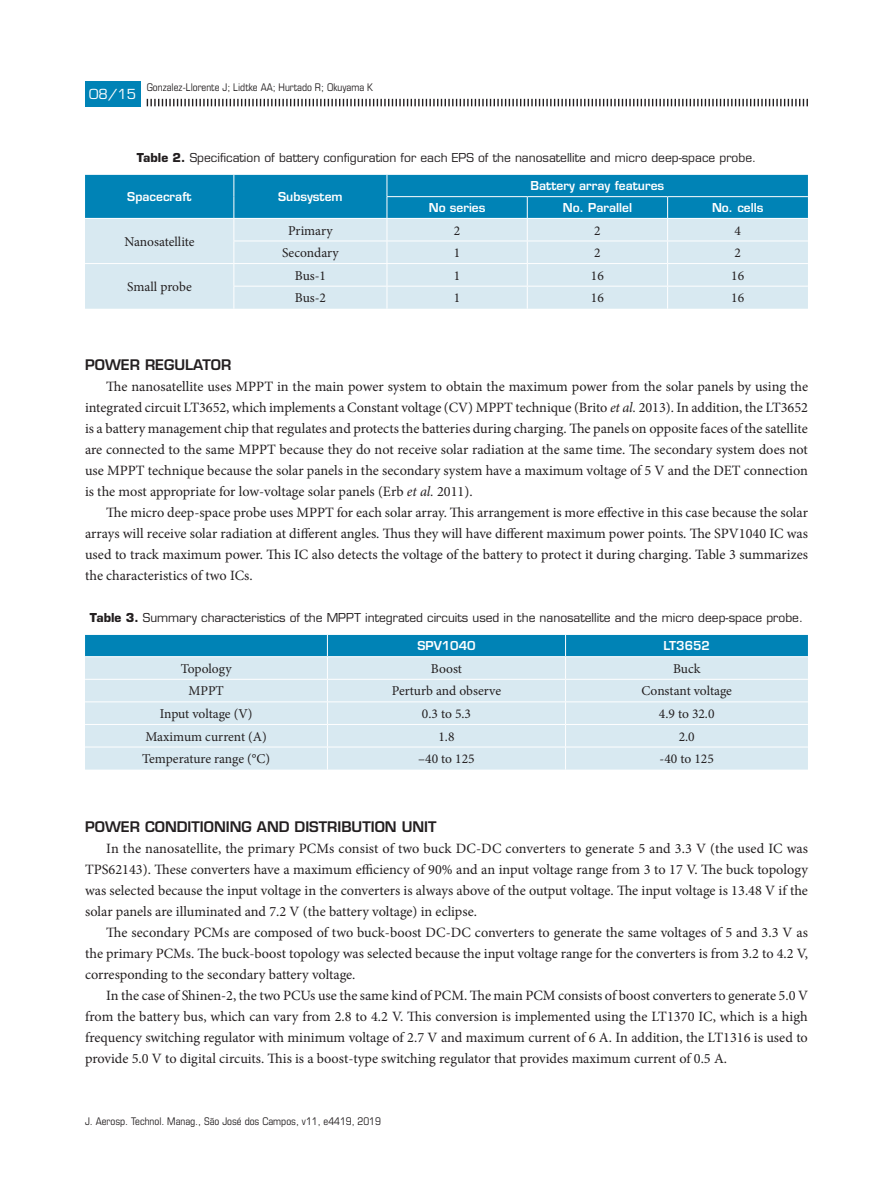
<style>
.page{position:relative;width:893px;height:1191px;background:#fff}
.page>*{position:absolute;margin:0;border:0;box-sizing:border-box;transform-origin:0 0}
.t1{font:14.25px/21px "Minion Pro";letter-spacing:-.005em;color:#231f20;text-align:justify}
.t2{font:600 14.25px "Eurostile LT Std";color:#231f20}
.t3{font:13.5px "Minion Pro";letter-spacing:-.005em;color:#231f20}
.t4{font:13.5px "Eurostile LT Std";color:#fff}
.t5{font:12px "Eurostile LT Std";color:#231f20}
.t6{font:600 12px "Eurostile LT Std";color:#fff}
.t7{font:condensed 10.5px "Eurostile LT Std";color:#231f20}
.s1{font-weight:700}
.s2{font-style:italic}
</style>
<div class="page">
<svg style="left:147px;top:99px;width:661px;height:7px"></svg>
<div style="left:85px;top:81px;width:55px;height:25px;background:#0083b6"></div>
<svg style="left:85px;top:175px;width:723px;height:134px;background:#95c9de"></svg>
<svg style="left:85px;top:635px;width:723px;height:134px;background:#b7d9e8"></svg>
<p class="t4" style="left:89px;top:86px;width:49px">08/15</p>
<p class="t4" style="left:96px;top:86px;width:36px">xx xx</p>
<p class="t7" style="left:147px;top:81px;width:228px">Gonzalez-Llorente J; Lidtke AA; Hurtado R; Okuyama K</p>
<p class="t5" style="left:137px;top:150px;width:621px"><span class="s1">Table 2.</span> Specification of battery configuration for each EPS of the nanosatellite and micro deep-space probe.</p>
<p class="t6" style="left:127px;top:189px;width:66px">Spacecraft</p>
<p class="t6" style="left:278px;top:189px;width:66px">Subsystem</p>
<p class="t6" style="left:531px;top:178px;width:135px">Battery array features</p>
<p class="t6" style="left:429px;top:200px;width:58px">No series</p>
<p class="t6" style="left:563px;top:200px;width:71px">No. Parallel</p>
<p class="t6" style="left:712px;top:200px;width:53px">No. cells</p>
<p class="t3" style="left:124px;top:232px;width:72px">Nanosatellite</p>
<p class="t3" style="left:127px;top:278px;width:66px">Small probe</p>
<p class="t3" style="left:288px;top:221px;width:46px">Primary</p>
<p class="t3" style="left:454px;top:221px;width:8px">2</p>
<p class="t3" style="left:594px;top:221px;width:8px">2</p>
<p class="t3" style="left:734px;top:221px;width:8px">4</p>
<p class="t3" style="left:282px;top:244px;width:58px">Secondary</p>
<p class="t3" style="left:454px;top:244px;width:8px">1</p>
<p class="t3" style="left:594px;top:244px;width:8px">2</p>
<p class="t3" style="left:734px;top:244px;width:8px">2</p>
<p class="t3" style="left:295px;top:266px;width:33px">Bus-1</p>
<p class="t3" style="left:454px;top:266px;width:8px">1</p>
<p class="t3" style="left:591px;top:266px;width:14px">16</p>
<p class="t3" style="left:731px;top:266px;width:14px">16</p>
<p class="t3" style="left:295px;top:289px;width:33px">Bus-2</p>
<p class="t3" style="left:454px;top:289px;width:8px">1</p>
<p class="t3" style="left:591px;top:289px;width:14px">16</p>
<p class="t3" style="left:731px;top:289px;width:14px">16</p>
<p class="t2" style="left:85px;top:355px;width:148px">POWER REGULATOR</p>
<p class="t1" style="left:85px;top:375px;width:725px;text-indent:21px">The nanosatellite uses MPPT in the main power system to obtain the maximum power from the solar panels by using the integrated circuit LT3652, which implements a Constant voltage (CV) MPPT technique (Brito <span class="s2">et al.</span> 2013). In addition, the LT3652 is a battery management chip that regulates and protects the batteries during charging. The panels on opposite faces of the satellite are connected to the same MPPT because they do not receive solar radiation at the same time. The secondary system does not use MPPT technique because the solar panels in the secondary system have a maximum voltage of 5 V and the DET connection is the most appropriate for low-voltage solar panels (Erb <span class="s2">et al.</span> 2011).</p>
<p class="t1" style="left:85px;top:501px;width:724px;text-indent:21px">The micro deep-space probe uses MPPT for each solar array. This arrangement is more effective in this case because the solar arrays will receive solar radiation at different angles. Thus they will have different maximum power points. The SPV1040 IC was used to track maximum power. This IC also detects the voltage of the battery to protect it during charging. Table 3 summarizes the characteristics of two ICs.</p>
<p class="t5" style="left:90px;top:610px;width:715px"><span class="s1">Table 3.</span> Summary characteristics of the MPPT integrated circuits used in the nanosatellite and the micro deep-space probe.</p>
<p class="t6" style="left:417px;top:638px;width:60px">SPV1040</p>
<p class="t6" style="left:663px;top:638px;width:48px">LT3652</p>
<p class="t3" style="left:181px;top:659px;width:52px">Topology</p>
<p class="t3" style="left:431px;top:659px;width:33px">Boost</p>
<p class="t3" style="left:673px;top:659px;width:29px">Buck</p>
<p class="t3" style="left:188px;top:682px;width:37px">MPPT</p>
<p class="t3" style="left:392px;top:682px;width:111px">Perturb and observe</p>
<p class="t3" style="left:641px;top:682px;width:92px">Constant voltage</p>
<p class="t3" style="left:160px;top:704px;width:94px">Input voltage (V)</p>
<p class="t3" style="left:422px;top:704px;width:51px">0.3 to 5.3</p>
<p class="t3" style="left:659px;top:704px;width:57px">4.9 to 32.0</p>
<p class="t3" style="left:145px;top:727px;width:123px">Maximum current (A)</p>
<p class="t3" style="left:438px;top:727px;width:18px">1.8</p>
<p class="t3" style="left:679px;top:727px;width:18px">2.0</p>
<p class="t3" style="left:142px;top:750px;width:129px">Temperature range (°C)</p>
<p class="t3" style="left:418px;top:750px;width:58px">–40 to 125</p>
<p class="t3" style="left:660px;top:750px;width:56px">-40 to 125</p>
<p class="t2" style="left:85px;top:817px;width:353px">POWER CONDITIONING AND DISTRIBUTION UNIT</p>
<p class="t1" style="left:85px;top:837px;width:725px;text-indent:21px">In the nanosatellite, the primary PCMs consist of two buck DC-DC converters to generate 5 and 3.3 V (the used IC was TPS62143). These converters have a maximum efficiency of 90% and an input voltage range from 3 to 17 V. The buck topology was selected because the input voltage in the converters is always above of the output voltage. The input voltage is 13.48 V if the solar panels are illuminated and 7.2 V (the battery voltage) in eclipse.</p>
<p class="t1" style="left:85px;top:921px;width:724px;text-indent:21px">The secondary PCMs are composed of two buck-boost DC-DC converters to generate the same voltages of 5 and 3.3 V as the primary PCMs. The buck-boost topology was selected because the input voltage range for the converters is from 3.2 to 4.2 V, corresponding to the secondary battery voltage.</p>
<p class="t1" style="left:85px;top:985px;width:724px;text-indent:21px">In the case of Shinen-2, the two PCUs use the same kind of PCM. The main PCM consists of boost converters to generate 5.0 V from the battery bus, which can vary from 2.8 to 4.2 V. This conversion is implemented using the LT1370 IC, which is a high frequency switching regulator with minimum voltage of 2.7 V and maximum current of 6 A. In addition, the LT1316 is used to provide 5.0 V to digital circuits. This is a boost-type switching regulator that provides maximum current of 0.5 A.</p>
<p class="t7" style="left:85px;top:1114px;width:297px">J. Aerosp. Technol. Manag., São José dos Campos, v11, e4419, 2019</p>
</div>
